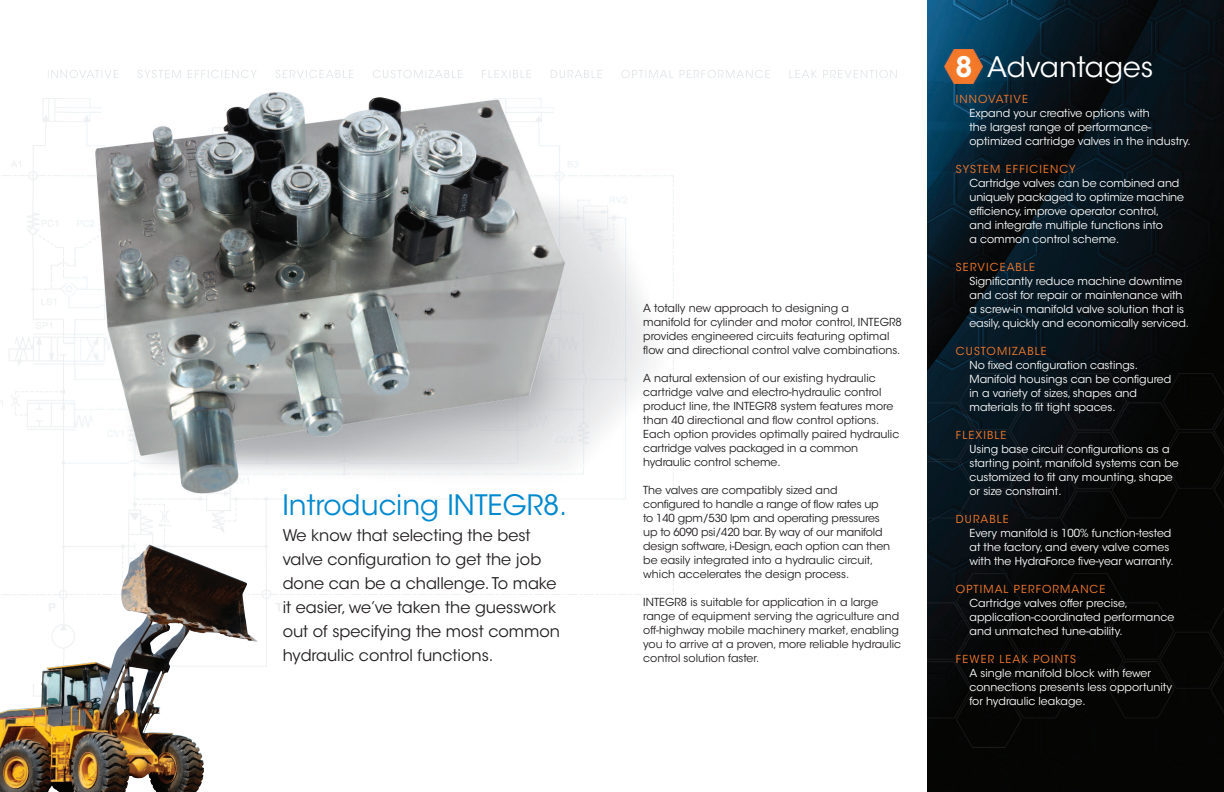
<style>
.page{position:relative;width:1224px;height:792px;background:#fff}
.page>*{position:absolute;margin:0;border:0;box-sizing:border-box;transform-origin:0 0}
.t1{font:28px "ITC Avant Garde MM 82 wt 750 wd";color:#0089cf}
.t2{font:28px "ITC Avant Garde MM 82 wt 750 wd";color:#fff}
.t3{font:16px/24px "ITC Avant Garde MM 82 wt 750 wd";color:#231f20}
.t4{font:11px/14px "ITC Avant Garde MM 82 wt 750 wd";color:#fff}
.t5{font:11px/14px "ITC Avant Garde MM 82 wt 750 wd";color:#231f20}
.t6{font:11px "ITC Avant Garde MM 82 wt 750 wd";letter-spacing:.1em;color:#f4792a}
</style>
<div class="page">
<img style="left:927px;top:0;width:297px;height:792px">
<img style="left:673px;top:70px;width:55px;height:428px">
<img style="left:280px;top:70px;width:393px;height:8px">
<img style="left:1px;top:98px;width:672px;height:569px">
<img style="left:0;top:545px;width:257px;height:195px">
<img style="left:927px;top:373px;width:297px;height:174px">
<img style="left:927px;top:573px;width:297px;height:174px">
<img style="left:95px;top:92px;width:470px;height:401px">
<img style="left:944px;top:50px;width:39px;height:33px">
<svg style="left:48px;top:70px;width:17px;height:8px"></svg>
<img style="left:65px;top:70px;width:215px;height:8px">
<h1 class="t1" style="left:282px;top:494px;width:286px">Introducing INTEGR8.</h1>
<h2 class="t3" style="left:283px;top:525px;width:279px">We know that selecting the best valve configuration to get the job done can be a challenge. To make it easier, we’ve taken the guesswork out of specifying the most common hydraulic control functions.</h2>
<p class="t5" style="left:643px;top:302px;width:260px">A totally new approach to designing a<br>manifold for cylinder and motor control, INTEGR8 provides engineered circuits featuring optimal flow and directional control valve combinations.</p>
<p class="t5" style="left:643px;top:372px;width:258px">A natural extension of our existing hydraulic cartridge valve and electro-hydraulic control product line, the INTEGR8 system features more than 40 directional and flow control options.<br>Each option provides optimally paired hydraulic cartridge valves packaged in a common hydraulic control scheme.</p>
<p class="t5" style="left:643px;top:484px;width:248px">The valves are compatibly sized and configured to handle a range of flow rates up to 140 gpm/530 lpm and operating pressures up to 6090 psi/420 bar. By way of our manifold design software, i-Design, each option can then be easily integrated into a hydraulic circuit, which accelerates the design process.</p>
<p class="t5" style="left:643px;top:596px;width:259px">INTEGR8 is suitable for application in a large range of equipment serving the agriculture and off-highway mobile machinery market, enabling you to arrive at a proven, more reliable hydraulic control solution faster.</p>
<h1 class="t2" style="left:955px;top:56px;width:199px">8 Advantages</h1>
<p class="t6" style="left:956px;top:95px;width:74px">INNOVATIVE</p>
<p class="t4" style="left:969px;top:107px;width:223px">Expand your creative options with<br>the largest range of performance&shy;optimized cartridge valves in the industry.</p>
<p class="t6" style="left:956px;top:165px;width:121px">SYSTEM EFFICIENCY</p>
<p class="t4" style="left:969px;top:177px;width:216px">Cartridge valves can be combined and uniquely packaged to optimize machine efficiency, improve operator control, and integrate multiple functions into<br>a common control scheme.</p>
<p class="t6" style="left:956px;top:263px;width:81px">SERVICEABLE</p>
<p class="t4" style="left:969px;top:275px;width:221px">Significantly reduce machine downtime and cost for repair or maintenance with a screw-in manifold valve solution that is easily, quickly and economically serviced.</p>
<p class="t6" style="left:956px;top:347px;width:92px">CUSTOMIZABLE</p>
<p class="t4" style="left:969px;top:359px;width:203px">No fixed configuration castings.<br>Manifold housings can be configured in a variety of sizes, shapes and materials to fit tight spaces.</p>
<p class="t6" style="left:956px;top:431px;width:52px">FLEXIBLE</p>
<p class="t4" style="left:969px;top:443px;width:211px">Using base circuit configurations as a starting point, manifold systems can be customized to fit any mounting, shape or size constraint.</p>
<p class="t6" style="left:956px;top:515px;width:54px">DURABLE</p>
<p class="t4" style="left:969px;top:527px;width:206px">Every manifold is 100% function-tested at the factory, and every valve comes with the HydraForce five-year warranty.</p>
<p class="t6" style="left:956px;top:585px;width:151px">OPTIMAL PERFORMANCE</p>
<p class="t4" style="left:969px;top:597px;width:206px">Cartridge valves offer precise, application-coordinated performance and unmatched tune-ability.</p>
<p class="t6" style="left:956px;top:655px;width:122px">FEWER LEAK POINTS</p>
<p class="t4" style="left:969px;top:667px;width:204px">A single manifold block with fewer connections presents less opportunity for hydraulic leakage.</p>
</div>
